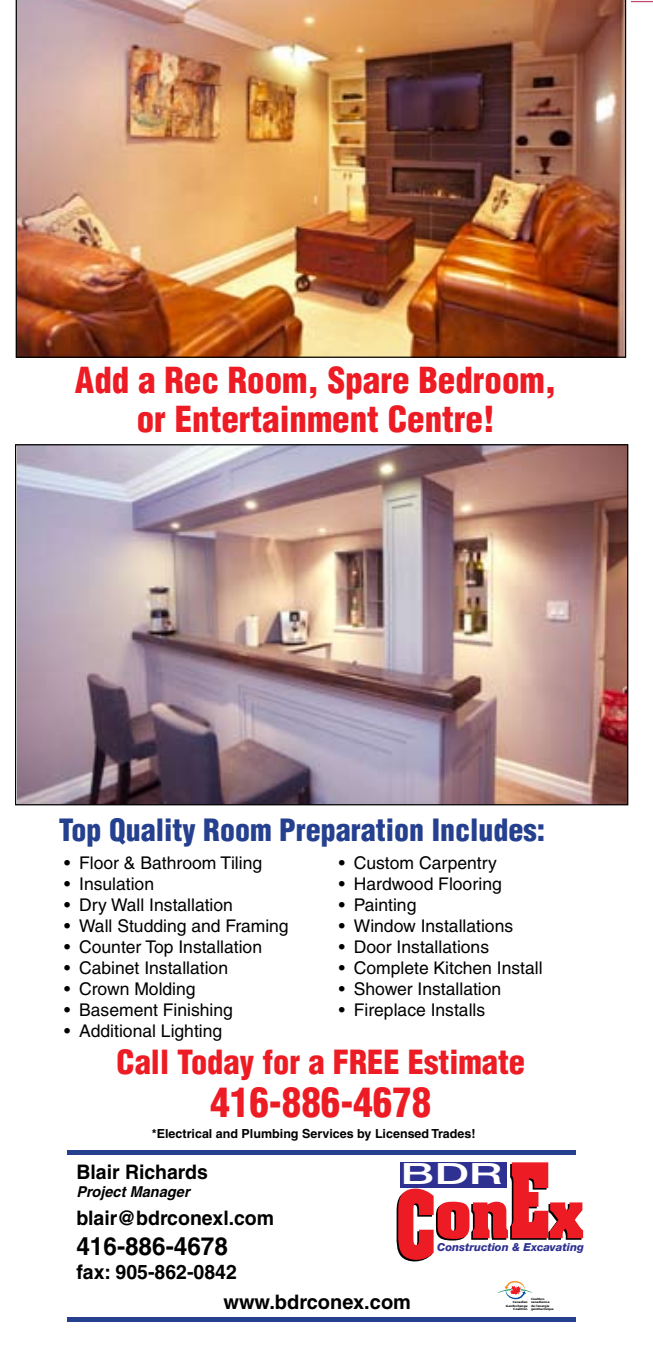
<style>
.page{position:relative;width:653px;height:1350px;background:#fff}
.page>*{position:absolute;margin:0;border:0;box-sizing:border-box;transform-origin:0 0}
.t1{font:900 condensed 40px "Helvetica";color:#ed1c24}
.t2{font:900 condensed 35px/39px "Helvetica";color:#ed1c24;text-align:center}
.t3{font:900 condensed 32.5px "Helvetica";color:#ed1c24}
.t4{font:900 condensed 30px "Helvetica";color:#25408f}
.t5{font:500 29.25px "Helvetica Neue";color:#fff;scale:1.63 1}
.t6{font:700 25px "Helvetica";color:#000}
.t7{font:700 20px "Helvetica";color:#000}
.t8{font:17.5px "Helvetica";color:#000}
.t9{font:italic 700 15px "Helvetica";color:#000}
.t10{font:700 12.5px "Helvetica";color:#000}
.t11{font:italic 800 11px "Helvetica Neue";color:#2e3192}
.t12{font:700 3.25px/3.2px "Myriad Pro";color:#000;text-align:right;scale:1.14 1}
</style>
<div class="page">
<svg style="left:396px;top:1162px;width:187px;height:99px"></svg>
<hr style="left:67px;top:1151px;width:508px;height:4px;background:#25408f">
<div style="left:67px;top:1317px;width:508px;height:5px;background:#25408f"></div>
<svg style="left:498px;top:1281px;width:34px;height:18px"></svg>
<svg style="left:631px;top:1px;width:21px;height:1px"></svg>
<img style="left:16px;top:0;width:610px;height:358px">
<img style="left:18px;top:446px;width:608px;height:357px">
<h2 class="t2" style="left:75px;top:360px;width:483px">Add a Rec Room, Spare Bedroom, or Entertainment Centre!</h2>
<h3 class="t4" style="left:59px;top:812px;width:488px">Top Quality Room Preparation Includes:</h3>
<p class="t8" style="left:64px;top:852px;width:199px">• Floor &amp; Bathroom Tiling</p>
<p class="t8" style="left:64px;top:873px;width:91px">• Insulation</p>
<p class="t8" style="left:64px;top:894px;width:170px">• Dry Wall Installation</p>
<p class="t8" style="left:64px;top:915px;width:226px">• Wall Studding and Framing</p>
<p class="t8" style="left:64px;top:936px;width:199px">• Counter Top Installation</p>
<p class="t8" style="left:64px;top:957px;width:165px">• Cabinet Installation</p>
<p class="t8" style="left:64px;top:978px;width:133px">• Crown Molding</p>
<p class="t8" style="left:64px;top:999px;width:170px">• Basement Finishing</p>
<p class="t8" style="left:64px;top:1020px;width:159px">• Additional Lighting</p>
<p class="t8" style="left:339px;top:852px;width:160px">• Custom Carpentry</p>
<p class="t8" style="left:339px;top:873px;width:164px">• Hardwood Flooring</p>
<p class="t8" style="left:339px;top:894px;width:79px">• Painting</p>
<p class="t8" style="left:339px;top:915px;width:176px">• Window Installations</p>
<p class="t8" style="left:339px;top:936px;width:152px">• Door Installations</p>
<p class="t8" style="left:339px;top:957px;width:205px">• Complete Kitchen Install</p>
<p class="t8" style="left:339px;top:978px;width:164px">• Shower Installation</p>
<p class="t8" style="left:339px;top:999px;width:148px">• Fireplace Installs</p>
<h3 class="t3" style="left:117px;top:1042px;width:410px">Call Today for a FREE Estimate</h3>
<h1 class="t1" style="left:210px;top:1078px;width:222px">416-886-4678</h1>
<p class="t10" style="left:152px;top:1126px;width:325px">*Electrical and Plumbing Services by Licensed Trades!</p>
<p class="t7" style="left:76px;top:1159px;width:133px">Blair Richards</p>
<p class="t9" style="left:76px;top:1182px;width:115px">Project Manager</p>
<p class="t7" style="left:76px;top:1205px;width:199px">blair@bdrconexl.com</p>
<h3 class="t6" style="left:76px;top:1231px;width:153px">416-886-4678</h3>
<p class="t7" style="left:76px;top:1259px;width:162px">fax: 905-862-0842</p>
<h3 class="t5" style="left:400px;top:1156px;width:64px">BDR</h3>
<p class="t11" style="left:437px;top:1240px;width:148px">Construction &amp; Excavating</p>
<p class="t7" style="left:223px;top:1289px;width:189px">www.bdrconex.com</p>
<p class="t12" style="left:506px;top:1301px;width:21px">Canadian<br>GeoExchange<br>Coalition</p>
<p class="t12" style="left:531px;top:1297px;width:21px;text-align:left">Coaltion canadienne de l’energie géothermique</p>
</div>
